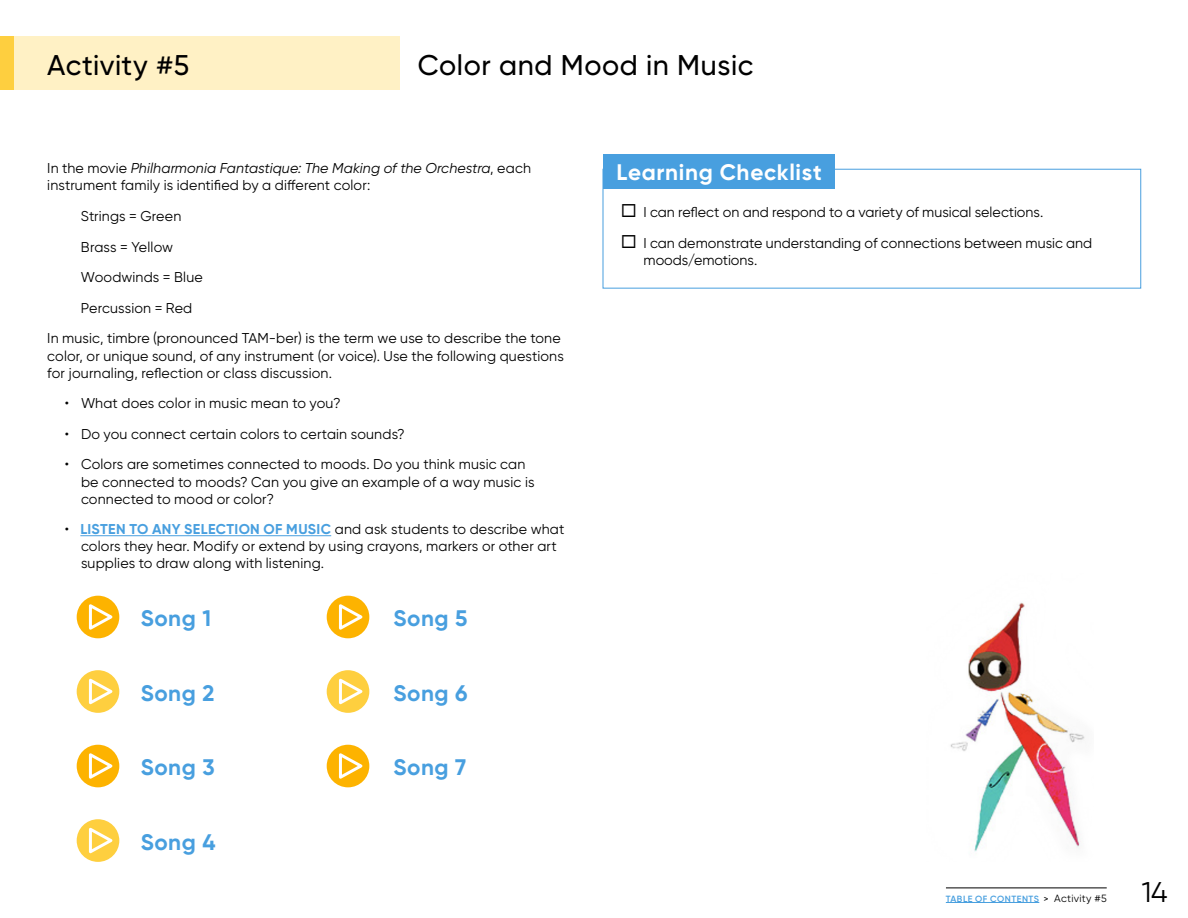
<style>
.page{position:relative;width:1188px;height:918px;background:#fff}
.page>*{position:absolute;margin:0;border:0;box-sizing:border-box;transform-origin:0 0}
.t1{font:500 28.5px "Gilroy";letter-spacing:.02em;color:#000}
.t2{font:28.5px "Gilroy";color:#000}
.t3{font:700 22.5px "Gilroy";letter-spacing:.02em;color:#489fdf}
.t4{font:700 22.5px "Gilroy";letter-spacing:.03em;color:#fff}
.t5{font:14.25px/17.1px "Gilroy";letter-spacing:.01em;color:#000}
.t6{font:600 9px "Gilroy";letter-spacing:.045em;color:#489fdf}
.s1{font-style:italic}
.s2{font-weight:700;color:#489fdf}
.s3{font-weight:500;color:#000}
.s4{font-weight:400;font-size:10.5px;color:#000}
</style>
<div class="page">
<div style="left:0;top:37px;width:400px;height:53px;background:#fff1c5"></div>
<div style="left:0;top:37px;width:14px;height:53px;background:#fecf3f"></div>
<hr style="left:946px;top:888px;width:161px;height:1px;background:#000">
<hr style="left:946px;top:902px;width:93px;height:1px;background:#489fdf">
<div style="left:603px;top:154px;width:232px;height:35px;background:#489fdf"></div>
<div style="left:603px;top:169px;width:538px;height:120px;border:1px solid #489fdf"></div>
<hr style="left:80px;top:535px;width:251px;height:1px;background:#489fdf">
<img style="left:950px;top:602px;width:135px;height:250px">
<div style="left:77px;top:596px;width:42px;height:42px;background:#fdb300;border-radius:50%"></div>
<svg style="left:88px;top:601px;width:27px;height:32px"></svg>
<div style="left:327px;top:596px;width:42px;height:42px;background:#fdb300;border-radius:50%"></div>
<svg style="left:338px;top:601px;width:27px;height:32px"></svg>
<div style="left:77px;top:745px;width:42px;height:42px;background:#fdb300;border-radius:50%"></div>
<svg style="left:88px;top:750px;width:27px;height:32px"></svg>
<div style="left:327px;top:745px;width:42px;height:42px;background:#fdb300;border-radius:50%"></div>
<svg style="left:338px;top:750px;width:27px;height:32px"></svg>
<div style="left:77px;top:670px;width:42px;height:43px;background:#fecf3f;border-radius:50%"></div>
<svg style="left:88px;top:675px;width:27px;height:33px"></svg>
<div style="left:327px;top:670px;width:42px;height:43px;background:#fecf3f;border-radius:50%"></div>
<svg style="left:339px;top:675px;width:26px;height:33px"></svg>
<div style="left:77px;top:819px;width:42px;height:43px;background:#fecf3f;border-radius:50%"></div>
<svg style="left:88px;top:824px;width:27px;height:33px"></svg>
<h1 class="t1" style="left:47px;top:47px;width:143px">Activity #5</h1>
<h1 class="t1" style="left:418px;top:47px;width:337px">Color and Mood in Music</h1>
<p class="t5" style="left:47px;top:160px;width:485px">In the movie <span class="s1">Philharmonia Fantastique: The Making of the Orchestra</span>, each instrument family is identified by a different color:</p>
<p class="t5" style="left:81px;top:207px;width:102px">Strings = Green</p>
<p class="t5" style="left:81px;top:238px;width:94px">Brass = Yellow</p>
<p class="t5" style="left:81px;top:269px;width:123px">Woodwinds = Blue</p>
<p class="t5" style="left:81px;top:299px;width:113px">Percussion = Red</p>
<p class="t5" style="left:47px;top:330px;width:515px">In music, timbre (pronounced TAM-ber) is the term we use to describe the tone</p>
<p class="t5" style="left:47px;top:347px;width:518px">color, or unique sound, of any instrument (or voice). Use the following questions for journaling, reflection or class discussion.</p>
<p class="t5" style="left:65px;top:395px;width:277px">• What does color in music mean to you?</p>
<p class="t5" style="left:65px;top:425px;width:342px">• Do you connect certain colors to certain sounds?</p>
<p class="t5" style="left:81px;top:456px;width:455px;text-indent:-16px">• Colors are sometimes connected to moods. Do you think music can be connected to moods? Can you give an example of a way music is connected to mood or color?</p>
<p class="t5" style="left:81px;top:521px;width:485px;text-indent:-16px">• <span class="s2">LISTEN TO ANY SELECTION OF MUSIC</span> and ask students to describe what colors they hear. Modify or extend by using crayons, markers or other art supplies to draw along with listening.</p>
<h2 class="t3" style="left:141px;top:604px;width:72px">Song 1</h2>
<h2 class="t3" style="left:394px;top:604px;width:75px">Song 5</h2>
<h2 class="t3" style="left:141px;top:679px;width:75px">Song 2</h2>
<h2 class="t3" style="left:141px;top:753px;width:75px">Song 3</h2>
<h2 class="t3" style="left:141px;top:828px;width:76px">Song 4</h2>
<h2 class="t3" style="left:394px;top:679px;width:76px">Song 6</h2>
<h2 class="t3" style="left:394px;top:753px;width:74px">Song 7</h2>
<h2 class="t4" style="left:616px;top:158px;width:207px">Learning Checklist</h2>
<p class="t5" style="left:644px;top:197px;width:450px;line-height:30.6px">I can reflect on and respond to a variety of musical selections.<br>I can demonstrate understanding of connections between music and</p>
<p class="t5" style="left:644px;top:251px;width:115px">moods/emotions.</p>
<p class="t6" style="left:946px;top:893px;width:162px">TABLE OF CONTENTS <span class="s3">&gt;</span> <span class="s4">Activity #5</span></p>
<h1 class="t2" style="left:1142px;top:875px;width:27px">14</h1>
</div>
